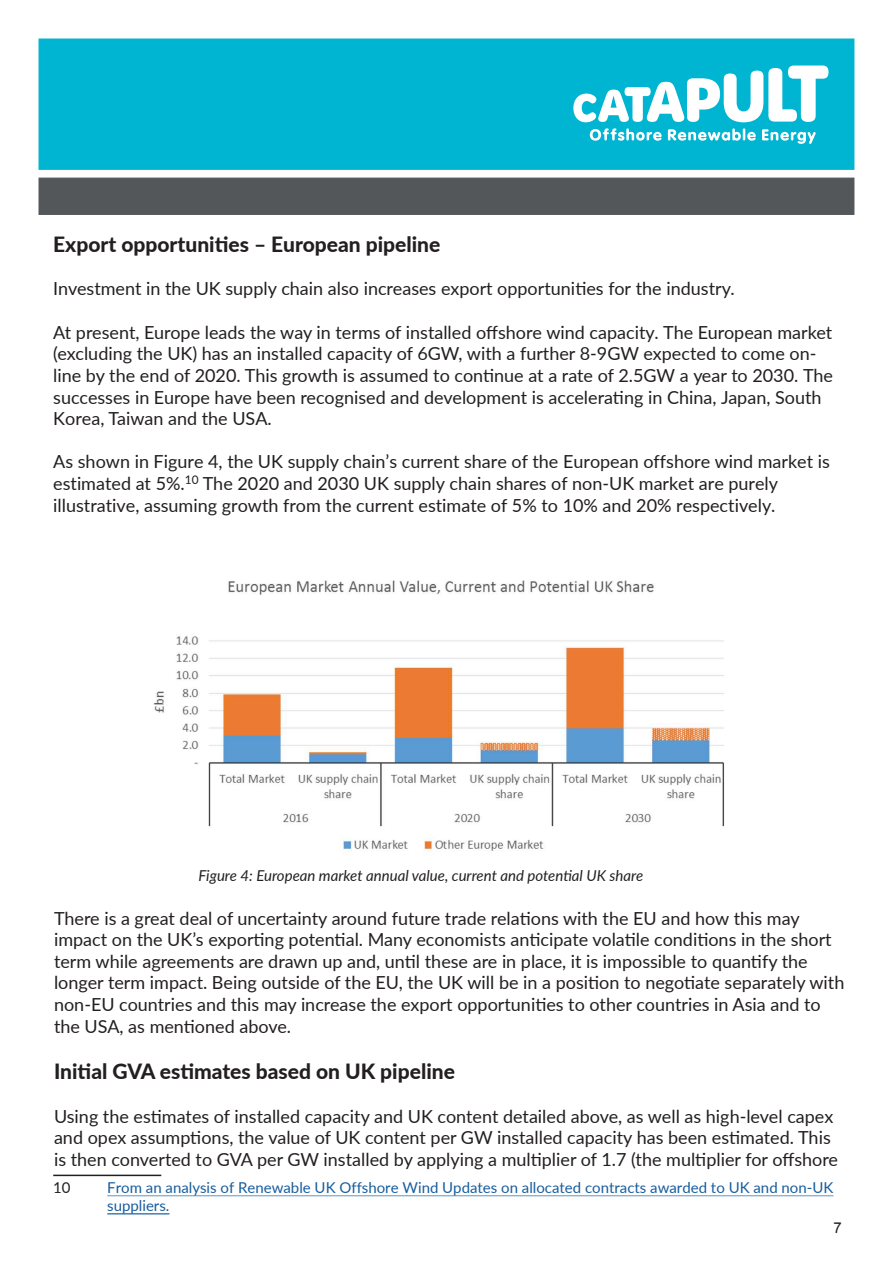
<style>
.page{position:relative;width:893px;height:1263px;background:#fff}
.page>*{position:absolute;margin:0;border:0;box-sizing:border-box;transform-origin:0 0}
.t1{font:800 21px "Lato";color:#231f20}
.t2{font:18px/21.6px "Lato";color:#231f20}
.t3{font:15px/18px "Lato";color:#175d9e}
.t4{font:italic 15px "Lato";color:#231f20}
.t5{font:15px "Arial";color:#231f20}
</style>
<div class="page">
<div style="left:39px;top:39px;width:815px;height:131px;background:#00b5d1;border:1px solid #00b5d1"></div>
<svg style="left:573px;top:66px;width:255px;height:56px"></svg>
<svg style="left:590px;top:128px;width:72px;height:13px"></svg>
<svg style="left:668px;top:128px;width:88px;height:13px"></svg>
<svg style="left:762px;top:129px;width:54px;height:15px"></svg>
<div style="left:39px;top:178px;width:815px;height:37px;background:#545759"></div>
<hr style="left:53px;top:1174px;width:108px;height:2px;background:#231f20">
<img style="left:153px;top:580px;width:572px;height:272px">
<hr style="left:107px;top:1195px;width:726px;height:2px;background:#175d9e">
<hr style="left:107px;top:1213px;width:62px;height:1px;background:#175d9e">
<p class="t1" style="left:53px;top:229px;width:389px">Export opportunities – European pipeline</p>
<p class="t2" style="left:53px;top:277px;width:683px">Investment in the UK supply chain also increases export opportunities for the industry.</p>
<p class="t2" style="left:53px;top:321px;width:781px">At present, Europe leads the way in terms of installed offshore wind capacity. The European market (excluding the UK) has an installed capacity of 6GW, with a further 8-9GW expected to come on&shy;line by the end of 2020. This growth is assumed to continue at a rate of 2.5GW a year to 2030. The successes in Europe have been recognised and development is accelerating in China, Japan, South Korea, Taiwan and the USA.</p>
<p class="t2" style="left:53px;top:450px;width:778px">As shown in Figure 4, the UK supply chain’s current share of the European offshore wind market is estimated at 5%.<sup>10</sup> The 2020 and 2030 UK supply chain shares of non-UK market are purely illustrative, assuming growth from the current estimate of 5% to 10% and 20% respectively.</p>
<p class="t4" style="left:198px;top:864px;width:446px">Figure 4: European market annual value, current and potential UK share</p>
<p class="t2" style="left:54px;top:906px;width:792px">There is a great deal of uncertainty around future trade relations with the EU and how this may impact on the UK’s exporting potential. Many economists anticipate volatile conditions in the short term while agreements are drawn up and, until these are in place, it is impossible to quantify the longer term impact. Being outside of the EU, the UK will be in a position to negotiate separately with non-EU countries and this may increase the export opportunities to other countries in Asia and to the USA, as mentioned above.</p>
<p class="t1" style="left:54px;top:1056px;width:402px">Initial GVA estimates based on UK pipeline</p>
<p class="t2" style="left:54px;top:1104px;width:785px">Using the estimates of installed capacity and UK content detailed above, as well as high-level capex and opex assumptions, the value of UK content per GW installed capacity has been estimated. This is then converted to GVA per GW installed by applying a multiplier of 1.7 (the multiplier for offshore</p>
<p class="t3" style="left:107px;top:1178px;width:728px">From an analysis of Renewable UK Offshore Wind Updates on allocated contracts awarded to UK and non-UK suppliers.</p>
<p class="t5" style="left:834px;top:1218px;width:10px">7</p>
</div>
